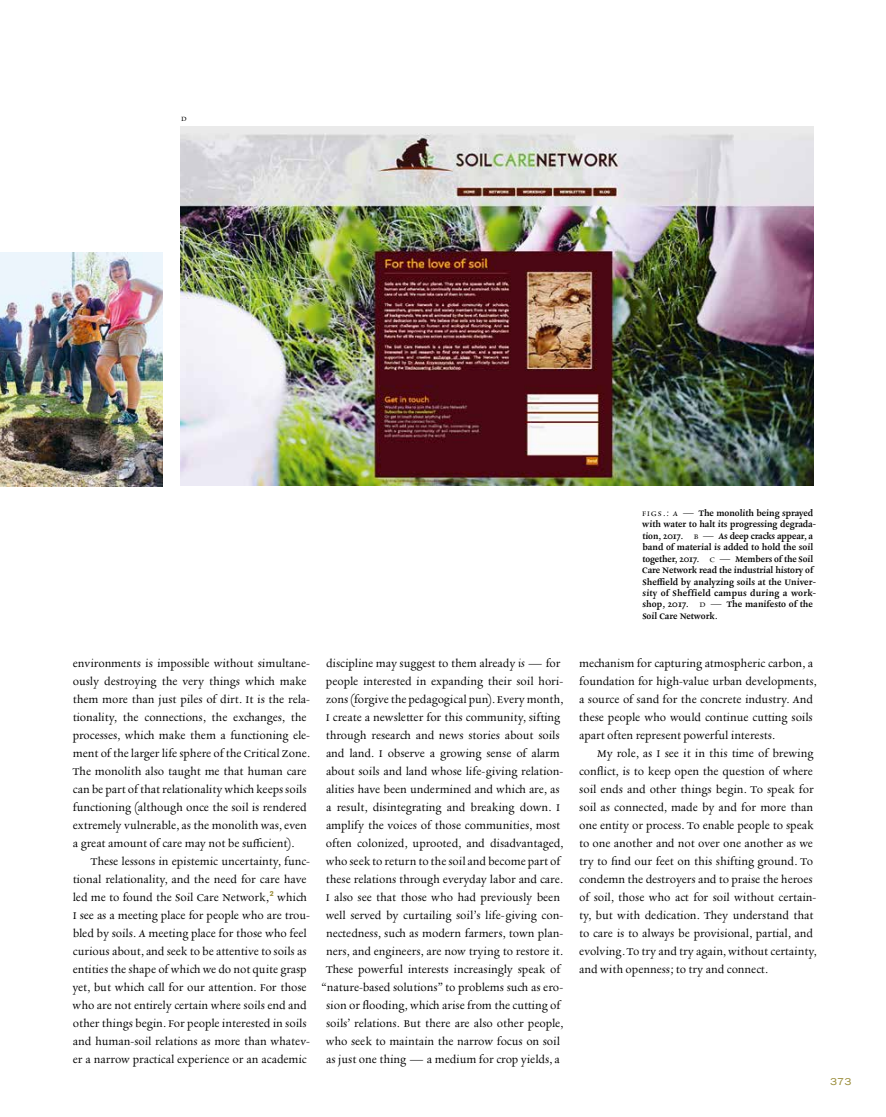
<style>
.page{position:relative;width:886px;height:1117px;background:#fff}
.page>*{position:absolute;margin:0;border:0;box-sizing:border-box;transform-origin:0 0}
.t1{font:13.5px/18px "Rialto Piccolod F";color:#000}
.t2{font:700 10.88px/11.5px "Rialto Piccolod F";letter-spacing:.005em;color:#000}
.t3{font:expanded 10px "Akzidenz Grotesk BQ";color:#9c8f3e}
.t4{font:10px "Rialto Piccolod F";color:#000}
.s1{font-weight:400}
.s2{font-style:italic}
</style>
<div class="page">
<img style="left:0;top:252px;width:163px;height:234px">
<img style="left:181px;top:126px;width:633px;height:360px">
<p class="t4" style="left:181px;top:112px;width:8px">d</p>
<p class="t2" style="left:642px;top:506px;width:176px"><span class="s1">figs.: a —</span> The monolith being sprayed with water to halt its progressing degrada&shy;tion, 2017. <span class="s1">b —</span> As deep cracks appear, a band of material is added to hold the soil together, 2017. <span class="s1">c —</span> Members of the Soil Care Network read the industrial history of Sheffield by analyzing soils at the Univer&shy;sity of Sheffield campus during a work&shy;shop, 2017. <span class="s1">d —</span> The manifesto of the Soil Care Network.</p>
<p class="t1" style="left:73px;top:653px;width:239px">environments is impossible without simultane&shy;ously destroying the very things which make them more than just piles of dirt. It is the rela&shy;tionality, the connections, the exchanges, the processes, which make them a functioning ele&shy;ment of the larger life sphere of the Critical Zone.<br>The monolith also taught me that human care can be part of that relationality which keeps soils functioning (although once the soil is rendered extremely vulnerable, as the monolith was, even a great amount of care may not be sufficient).</p>
<p class="t1" style="left:72px;top:851px;width:239px;text-indent:19px">These lessons in epistemic uncertainty, func&shy;tional relationality, and the need for care have led me to found the Soil Care Network,<sup>2</sup> which I see as a meeting place for people who are trou&shy;bled by soils. A meeting place for those who feel curious about, and seek to be attentive to soils as entities the shape of which we do not quite grasp yet, but which call for our attention. For those who are not entirely certain where soils end and other things begin. For people interested in soils and human-soil relations as more than whatev&shy;er a narrow practical experience or an academic</p>
<p class="t1" style="left:321px;top:653px;width:244px;text-align:center">discipline may suggest to them already <span class="s2">is</span> — for people interested in expanding their soil hori&shy;zons (forgive the pedagogical pun). Every month, I create a newsletter for this community, sifting through research and news stories about soils and land. I observe a growing sense of alarm about soils and land whose life-giving relation&shy;alities have been undermined and which are, as<br>a result, disintegrating and breaking down. I amplify the voices of those communities, most often colonized, uprooted, and disadvantaged, who seek to return to the soil and become part of these relations through everyday labor and care.<br>I also see that those who had previously been well served by curtailing soil’s life-giving con&shy;nectedness, such as modern farmers, town plan&shy;ners, and engineers, are now trying to restore it.<br>These powerful interests increasingly speak of “nature-based solutions” to problems such as ero&shy;sion or flooding, which arise from the cutting of soils’ relations. But there are also other people, who seek to maintain the narrow focus on soil as just one thing — a medium for crop yields, a</p>
<p class="t1" style="left:579px;top:653px;width:240px">mechanism for capturing atmospheric carbon, a foundation for high-value urban developments, a source of sand for the concrete industry. And these people who would continue cutting soils apart often represent powerful interests.</p>
<p class="t1" style="left:579px;top:743px;width:240px;text-indent:18px">My role, as I see it in this time of brewing conflict, is to keep open the question of where soil ends and other things begin. To speak for soil as connected, made by and for more than one entity or process. To enable people to speak to one another and not over one another as we try to find our feet on this shifting ground. To condemn the destroyers and to praise the heroes of soil, those who act for soil without certain&shy;ty, but with dedication. They understand that to care is to always be provisional, partial, and evolving. To try and try again, without certainty, and with openness; to try and connect.</p>
<p class="t3" style="left:830px;top:1074px;width:23px">373</p>
</div>
